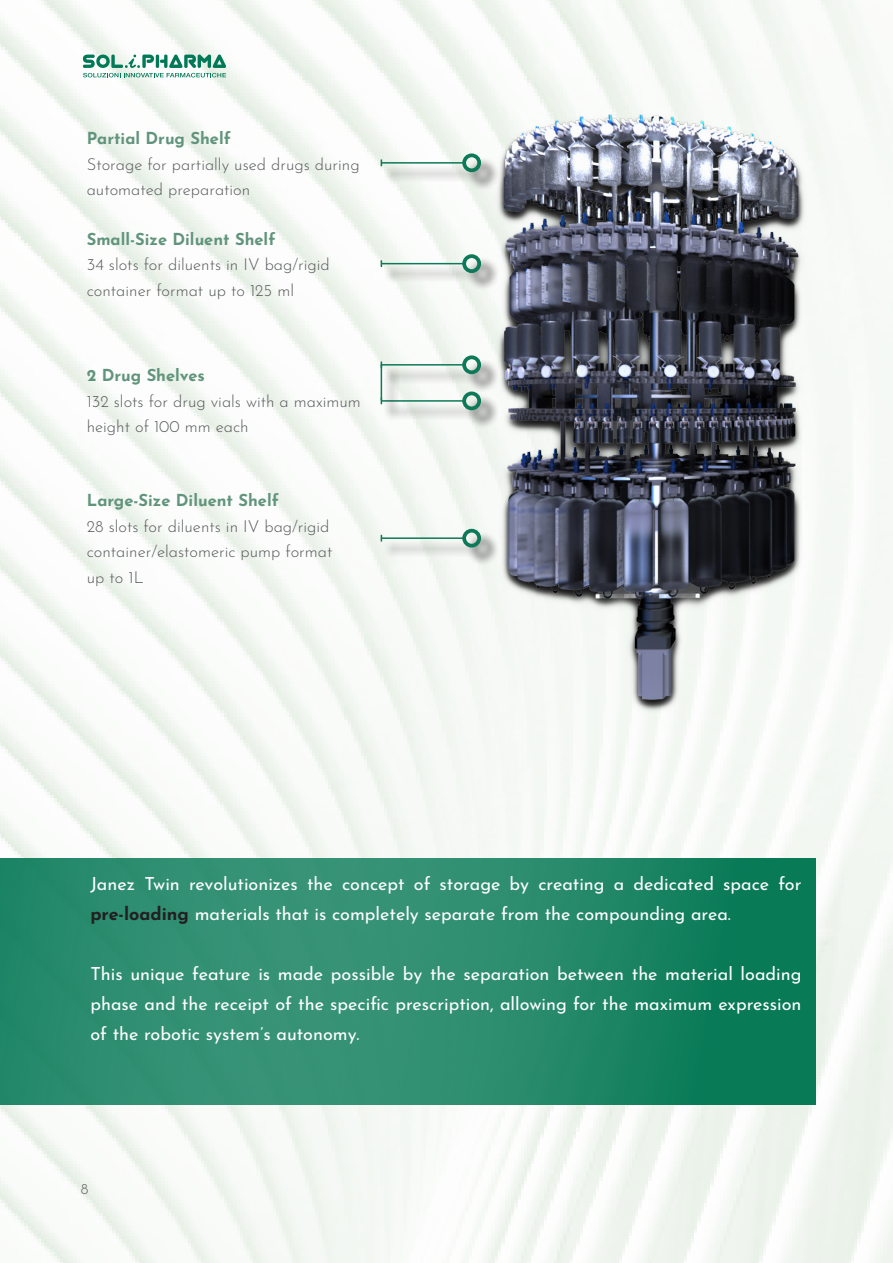
<style>
.page{position:relative;width:893px;height:1263px;background:#fff}
.page>*{position:absolute;margin:0;border:0;box-sizing:border-box;transform-origin:0 0}
.Paragraph_Style_1{font:18px/30px "Josefin Sans";color:#fff}
.note_foto_centrale{font:300 16.5px/25.5px "Josefin Sans";color:#57585a}
.note_foto_centrale-2{font:700 16.5px "Josefin Sans";color:#61947c}
.t1{font:300 15px "Josefin Sans";color:#57585a}
.s1{font-weight:700;color:#231f20}
</style>
<div class="page">
<img style="left:0;top:0;width:893px;height:1263px">
<svg style="left:83px;top:55px;width:143px;height:22px"></svg>
<svg style="left:0;top:859px;width:815px;height:246px;background:#26896a"></svg>
<img style="left:381px;top:80px;width:434px;height:640px">
<div style="left:383px;top:156px;width:116px;height:34px;background:#231f20;opacity:.75"></div>
<hr style="left:381px;top:162px;width:83px;height:2px;background:#0d7958">
<div style="left:462px;top:153px;width:19px;height:19px;border:4px solid #0d7958;border-radius:50%"></div>
<div style="left:383px;top:257px;width:116px;height:34px;background:#231f20;opacity:.75"></div>
<hr style="left:381px;top:263px;width:83px;height:1px;background:#0d7958">
<div style="left:462px;top:254px;width:19px;height:19px;border:4px solid #0d7958;border-radius:50%"></div>
<div style="left:383px;top:394px;width:116px;height:34px;background:#231f20;opacity:.75"></div>
<hr style="left:381px;top:400px;width:83px;height:2px;background:#0d7958">
<div style="left:462px;top:391px;width:19px;height:19px;border:4px solid #0d7958;border-radius:50%"></div>
<div style="left:383px;top:532px;width:116px;height:34px;background:#231f20;opacity:.75"></div>
<hr style="left:381px;top:537px;width:83px;height:2px;background:#0d7958">
<div style="left:462px;top:529px;width:19px;height:18px;border:4px solid #0d7958;border-radius:50%"></div>
<div style="left:383px;top:358px;width:116px;height:34px;background:#231f20;opacity:.75"></div>
<hr style="left:381px;top:364px;width:83px;height:2px;background:#0d7958">
<div style="left:462px;top:355px;width:19px;height:19px;border:4px solid #0d7958;border-radius:50%"></div>
<div style="left:383px;top:367px;width:18px;height:51px;background:#231f20;opacity:.75"></div>
<hr style="left:381px;top:364px;width:1px;height:36px;background:#087a56">
<p class="note_foto_centrale-2" style="left:87px;top:124px;width:146px">Partial Drug Shelf</p>
<p class="note_foto_centrale" style="left:87px;top:150px;width:274px">Storage for partially used drugs during automated preparation</p>
<p class="note_foto_centrale-2" style="left:87px;top:224px;width:190px">Small-Size Diluent Shelf</p>
<p class="note_foto_centrale" style="left:87px;top:250px;width:245px">34 slots for diluents in IV bag/rigid container format up to 125 ml</p>
<p class="note_foto_centrale-2" style="left:87px;top:361px;width:120px">2 Drug Shelves</p>
<p class="note_foto_centrale" style="left:87px;top:387px;width:276px">132 slots for drug vials with a maximum height of 100 mm each</p>
<p class="note_foto_centrale-2" style="left:87px;top:486px;width:194px">Large-Size Diluent Shelf</p>
<p class="note_foto_centrale" style="left:87px;top:512px;width:247px">28 slots for diluents in IV bag/rigid container/elastomeric pump format up to 1L</p>
<p class="Paragraph_Style_1" style="left:90px;top:866px;width:713px">Janez Twin revolutionizes the concept of storage by creating a dedicated space for <span class="s1">pre-loading</span> materials that is completely separate from the compounding area.</p>
<p class="Paragraph_Style_1" style="left:90px;top:956px;width:713px;text-align:justify">This unique feature is made possible by the separation between the material loading phase and the receipt of the specific prescription, allowing for the maximum expression of the robotic system’s autonomy.</p>
<p class="t1" style="left:81px;top:1177px;width:9px">8</p>
</div>
